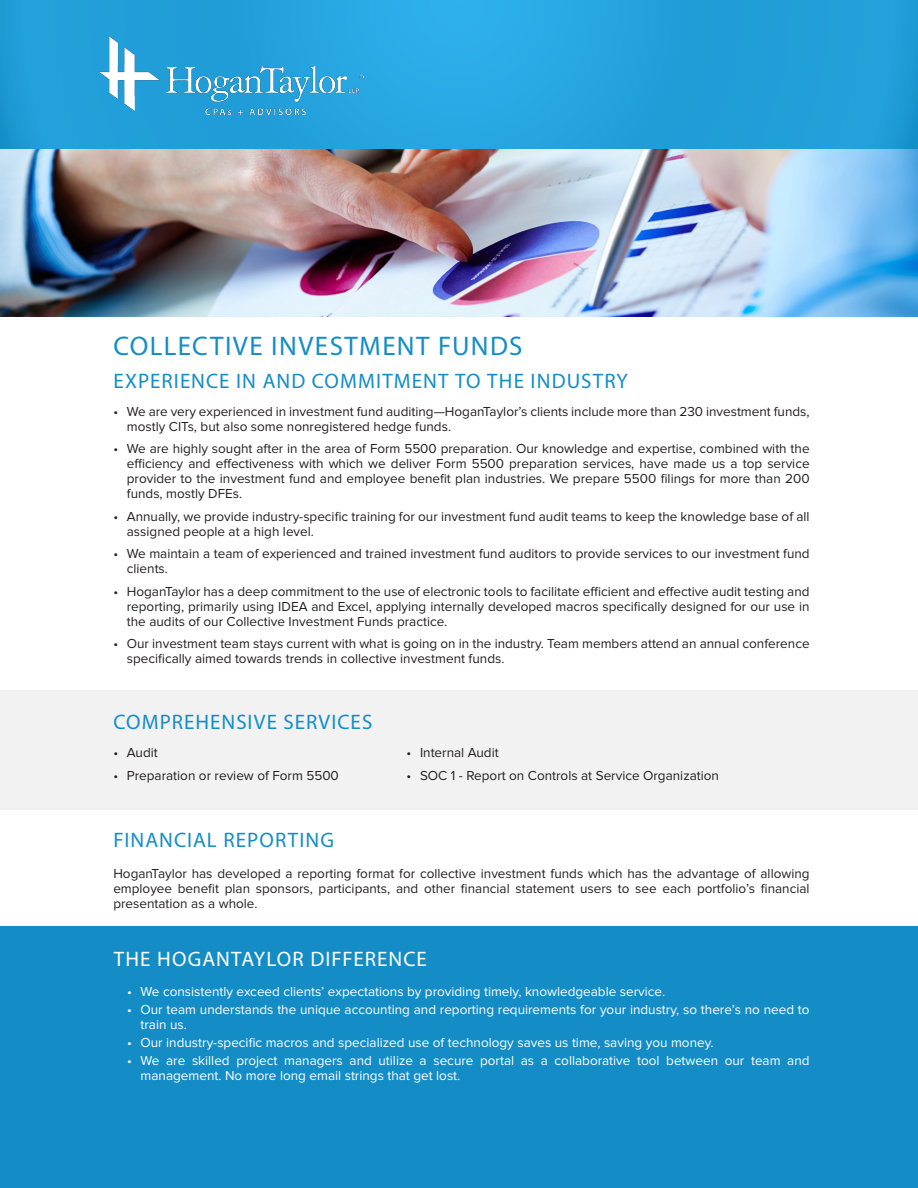
<style>
.page{position:relative;width:918px;height:1188px;background:#fff}
.page>*{position:absolute;margin:0;border:0;box-sizing:border-box;transform-origin:0 0}
.t1{font:27px "Myriad Pro";letter-spacing:.055em;color:#148dc6}
.t2{font:21px "Myriad Pro";letter-spacing:.05em;color:#148dc6}
.t3{font:21px "Myriad Pro";letter-spacing:.055em;color:#fff}
.t4{font:13.5px/15px "Proxima Nova";color:#231f20}
.t5{font:13.5px/15px "Proxima Nova";color:#fff}
</style>
<div class="page">
<div style="left:0;top:690px;width:918px;height:119px;background:#f2f2f2"></div>
<div style="left:0;top:0;width:918px;height:149px;background:linear-gradient(to bottom,#25a4df,#23a0db)"></div>
<img style="left:0;top:149px;width:918px;height:168px">
<div style="left:0;top:927px;width:918px;height:261px;background:#148dc6"></div>
<img style="left:100px;top:37px;width:263px;height:77px">
<p class="t1" style="left:114px;top:330px;width:410px">COLLECTIVE INVESTMENT FUNDS</p>
<p class="t2" style="left:114px;top:368px;width:516px">EXPERIENCE IN AND COMMITMENT TO THE INDUSTRY</p>
<p class="t4" style="left:127px;top:404px;width:684px;text-indent:-14px">• We are very experienced in investment fund auditing—HoganTaylor’s clients include more than 230 investment funds, mostly CITs, but also some nonregistered hedge funds.</p>
<p class="t4" style="left:127px;top:442px;width:684px;text-align:justify;text-indent:-14px">• We are highly sought after in the area of Form 5500 preparation. Our knowledge and expertise, combined with the efficiency and effectiveness with which we deliver Form 5500 preparation services, have made us a top service provider to the investment fund and employee benefit plan industries. We prepare 5500 filings for more than 200 funds, mostly DFEs.</p>
<p class="t4" style="left:127px;top:509px;width:684px;text-indent:-14px">• Annually, we provide industry-specific training for our investment fund audit teams to keep the knowledge base of all assigned people at a high level.</p>
<p class="t4" style="left:127px;top:547px;width:684px;text-indent:-14px">• We maintain a team of experienced and trained investment fund auditors to provide services to our investment fund clients.</p>
<p class="t4" style="left:127px;top:584px;width:684px;text-align:justify;text-indent:-14px">• HoganTaylor has a deep commitment to the use of electronic tools to facilitate efficient and effective audit testing and reporting, primarily using IDEA and Excel, applying internally developed macros specifically designed for our use in the audits of our Collective Investment Funds practice.</p>
<p class="t4" style="left:127px;top:637px;width:684px;text-indent:-14px">• Our investment team stays current with what is going on in the industry. Team members attend an annual conference specifically aimed towards trends in collective investment funds.</p>
<p class="t2" style="left:114px;top:709px;width:260px">COMPREHENSIVE SERVICES</p>
<p class="t4" style="left:113px;top:746px;width:46px">• Audit</p>
<p class="t4" style="left:113px;top:769px;width:227px">• Preparation or review of Form 5500</p>
<p class="t4" style="left:406px;top:746px;width:94px">• Internal Audit</p>
<p class="t4" style="left:406px;top:769px;width:314px">• SOC 1 - Report on Controls at Service Organization</p>
<p class="t2" style="left:114px;top:827px;width:222px">FINANCIAL REPORTING</p>
<p class="t4" style="left:113px;top:866px;width:698px;text-align:justify">HoganTaylor has developed a reporting format for collective investment funds which has the advantage of allowing employee benefit plan sponsors, participants, and other financial statement users to see each portfolio’s financial presentation as a whole.</p>
<p class="t3" style="left:114px;top:946px;width:315px">THE HOGANTAYLOR DIFFERENCE</p>
<p class="t5" style="left:127px;top:984px;width:540px">• We consistently exceed clients’ expectations by providing timely, knowledgeable service.</p>
<p class="t5" style="left:141px;top:1002px;width:671px;text-indent:-14px">• Our team understands the unique accounting and reporting requirements for your industry, so there’s no need to train us.</p>
<p class="t5" style="left:127px;top:1035px;width:588px">• Our industry-specific macros and specialized use of technology saves us time, saving you money.</p>
<p class="t5" style="left:141px;top:1053px;width:671px;text-indent:-14px">• We are skilled project managers and utilize a secure portal as a collaborative tool between our team and management. No more long email strings that get lost.</p>
</div>
